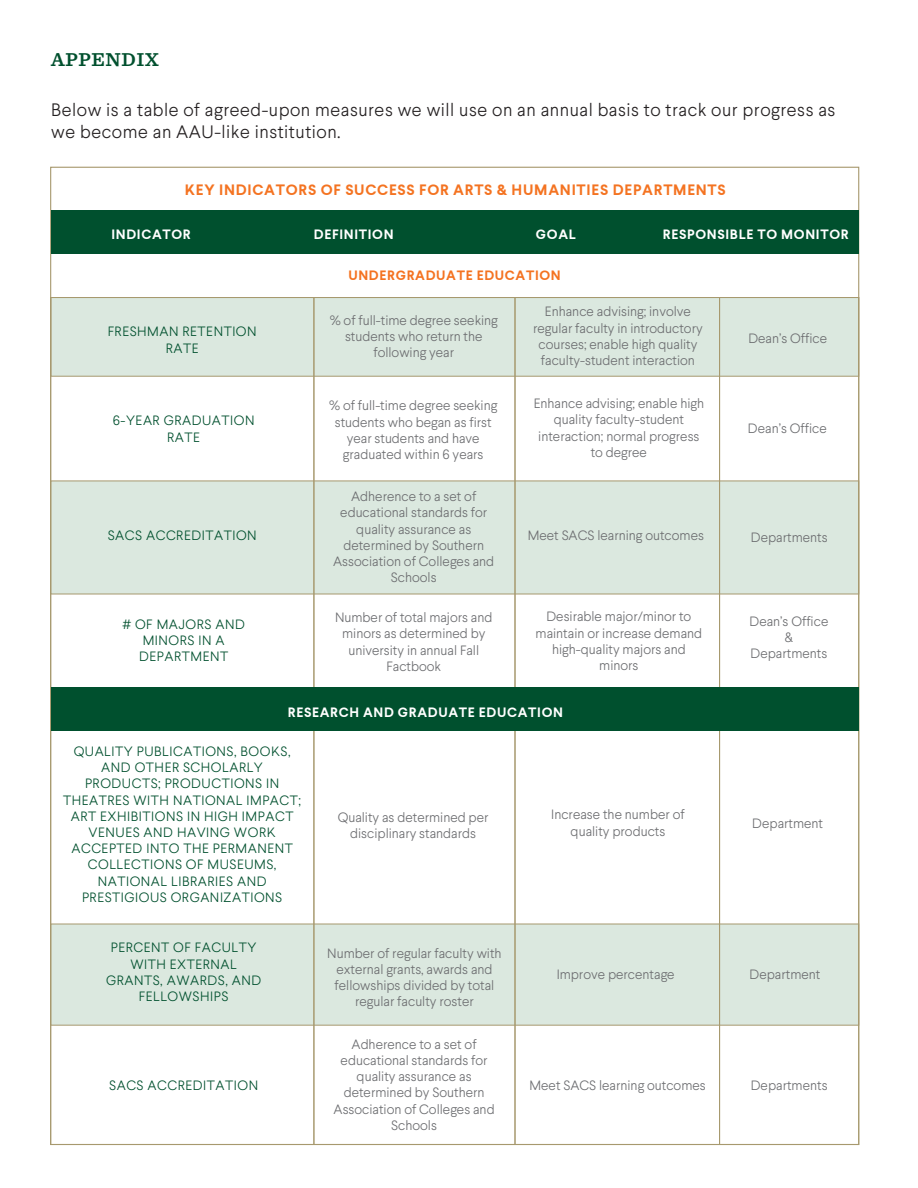
<style>
.page{position:relative;width:918px;height:1188px;background:#fff}
.page>*{position:absolute;margin:0;border:0;box-sizing:border-box;transform-origin:0 0}
.t1{font:600 19.5px "Sentinel";letter-spacing:.03em;color:#00502e}
.t2{font:300 18px/21.6px "Larsseit";letter-spacing:.03em;color:#231f20}
.t3{font:700 15px "Larsseit";letter-spacing:.05em;color:#f47321}
.t4{font:300 13.5px/16.2px "Larsseit";color:#6c6d70;text-align:center}
.t5{font:300 13.5px/16.2px "Larsseit";letter-spacing:.04em;color:#00502e;text-align:center}
.t6{font:700 13.5px "Larsseit";letter-spacing:.05em;color:#fff}
.t7{font:700 13.5px "Larsseit";letter-spacing:.05em;color:#f47321}
</style>
<div class="page">
<div style="left:50px;top:924px;width:809px;height:102px;background:#dbe8df;border:1px solid #a7996f"></div>
<div style="left:50px;top:481px;width:809px;height:113px;background:#dbe8df;border:1px solid #a7996f"></div>
<div style="left:50px;top:297px;width:809px;height:80px;background:#dbe8df;border:1px solid #a7996f"></div>
<div style="left:51px;top:211px;width:808px;height:43px;background:#00502e"></div>
<div style="left:314px;top:297px;width:201px;height:848px;border:1px solid #a7996e"></div>
<div style="left:719px;top:297px;width:140px;height:848px;border:1px solid #a7996e"></div>
<div style="left:51px;top:687px;width:808px;height:43px;background:#00502e"></div>
<h1 class="t1" style="left:51px;top:44px;width:109px">APPENDIX</h1>
<h2 class="t2" style="left:51px;top:99px;width:786px">Below is a table of agreed-upon measures we will use on an annual basis to track our progress as we become an AAU-like institution.</h2>
<p class="t3" style="left:185px;top:181px;width:542px">KEY INDICATORS OF SUCCESS FOR ARTS &amp; HUMANITIES DEPARTMENTS</p>
<p class="t6" style="left:111px;top:227px;width:81px">INDICATOR</p>
<p class="t6" style="left:314px;top:226px;width:81px">DEFINITION</p>
<p class="t6" style="left:536px;top:226px;width:41px">GOAL</p>
<p class="t6" style="left:663px;top:226px;width:187px">RESPONSIBLE TO MONITOR</p>
<p class="t5" style="left:108px;top:324px;width:151px">FRESHMAN RETENTION<br>RATE</p>
<p class="t5" style="left:113px;top:412px;width:143px">6-YEAR GRADUATION<br>RATE</p>
<p class="t5" style="left:108px;top:527px;width:151px">SACS ACCREDITATION</p>
<p class="t5" style="left:122px;top:616px;width:124px"># OF MAJORS AND<br>MINORS IN A<br>DEPARTMENT</p>
<p class="t7" style="left:348px;top:268px;width:214px">UNDERGRADUATE EDUCATION</p>
<p class="t4" style="left:330px;top:312px;width:170px">% of full-time degree seeking students who return the following year</p>
<p class="t4" style="left:533px;top:303px;width:171px">Enhance advising; involve regular faculty in introductory courses; enable high quality faculty-student interaction</p>
<p class="t4" style="left:329px;top:397px;width:170px">% of full-time degree seeking students who began as first year students and have graduated within 6 years</p>
<p class="t4" style="left:333px;top:488px;width:163px">Adherence to a set of educational standards for quality assurance as determined by Southern<br>Association of Colleges and<br>Schools</p>
<p class="t4" style="left:335px;top:609px;width:159px">Number of total majors and minors as determined by university in annual Fall<br>Factbook</p>
<p class="t4" style="left:534px;top:395px;width:172px">Enhance advising; enable high quality faculty-student interaction; normal progress to degree</p>
<p class="t4" style="left:528px;top:527px;width:178px">Meet SACS learning outcomes</p>
<p class="t4" style="left:536px;top:608px;width:168px">Desirable major/minor to maintain or increase demand high-quality majors and minors</p>
<p class="t6" style="left:288px;top:704px;width:277px">RESEARCH AND GRADUATE EDUCATION</p>
<p class="t4" style="left:748px;top:330px;width:80px">Dean’s Office</p>
<p class="t4" style="left:748px;top:420px;width:80px">Dean’s Office</p>
<p class="t4" style="left:751px;top:529px;width:78px">Departments</p>
<p class="t4" style="left:750px;top:613px;width:80px">Dean’s Office &amp;<br>Departments</p>
<p class="t5" style="left:63px;top:743px;width:240px">QUALITY PUBLICATIONS, BOOKS,<br>AND OTHER SCHOLARLY<br>PRODUCTS; PRODUCTIONS IN<br>THEATRES WITH NATIONAL IMPACT;<br>ART EXHIBITIONS IN HIGH IMPACT<br>VENUES AND HAVING WORK<br>ACCEPTED INTO THE PERMANENT<br>COLLECTIONS OF MUSEUMS,<br>NATIONAL LIBRARIES AND<br>PRESTIGIOUS ORGANIZATIONS</p>
<p class="t5" style="left:106px;top:939px;width:157px">PERCENT OF FACULTY<br>WITH EXTERNAL<br>GRANTS, AWARDS, AND<br>FELLOWSHIPS</p>
<p class="t5" style="left:109px;top:1077px;width:151px">SACS ACCREDITATION</p>
<p class="t4" style="left:338px;top:809px;width:152px">Quality as determined per disciplinary standards</p>
<p class="t4" style="left:551px;top:807px;width:135px">Increase the number of quality products</p>
<p class="t4" style="left:752px;top:815px;width:72px">Department</p>
<p class="t4" style="left:327px;top:945px;width:176px">Number of regular faculty with external grants, awards and fellowships divided by total regular faculty roster</p>
<p class="t4" style="left:334px;top:1036px;width:163px">Adherence to a set of educational standards for quality assurance as determined by Southern<br>Association of Colleges and<br>Schools</p>
<p class="t4" style="left:557px;top:966px;width:120px">Improve percentage</p>
<p class="t4" style="left:530px;top:1077px;width:178px">Meet SACS learning outcomes</p>
<p class="t4" style="left:750px;top:966px;width:72px">Department</p>
<p class="t4" style="left:751px;top:1077px;width:78px">Departments</p>
</div>
